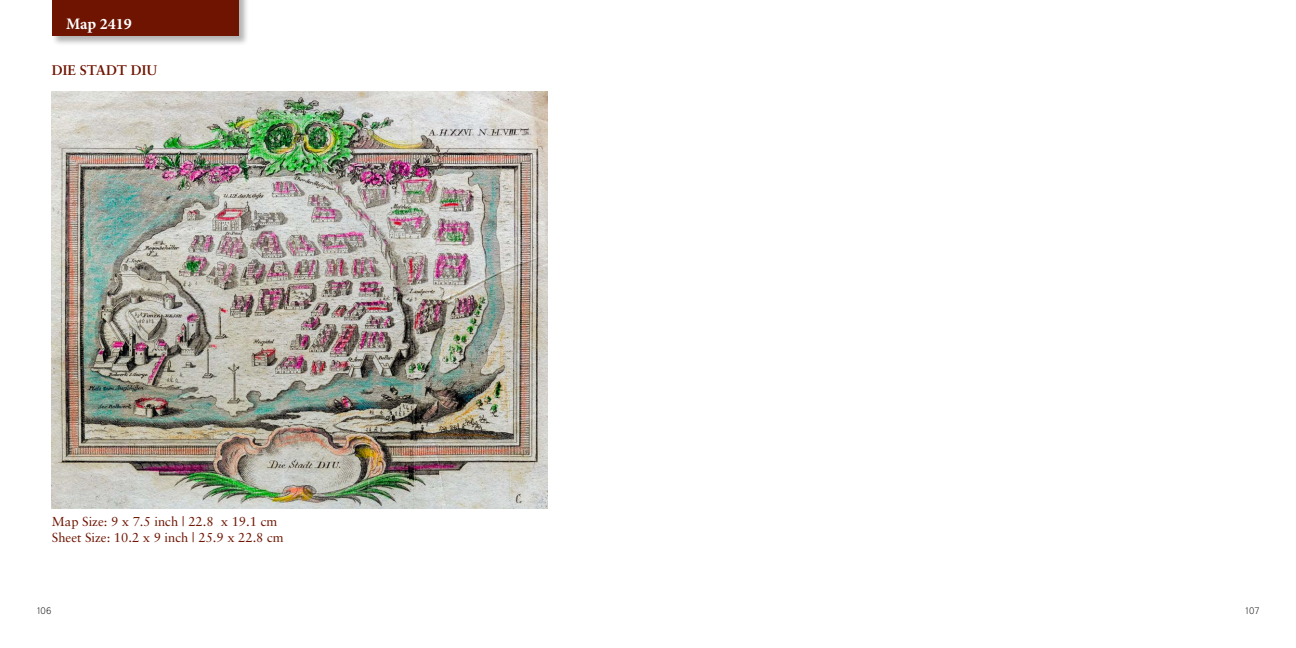
<style>
.page{position:relative;width:1296px;height:648px;background:#fff}
.page>*{position:absolute;margin:0;border:0;box-sizing:border-box;transform-origin:0 0}
.t1{font:700 16px "Minion Pro";color:#fff}
.t2{font:700 14px "Sabon";color:#6e1400}
.t3{font:13px/15.6px "Sabon";color:#6e1400}
.t4{font:300 9px "British Council Sans";letter-spacing:-.04em;color:#000}
</style>
<div class="page">
<div style="left:51px;top:0;width:198px;height:47px;background:#000;opacity:.3"></div>
<div style="left:52px;top:0;width:187px;height:36px;background:#6e1400"></div>
<img style="left:52px;top:91px;width:495px;height:418px">
<p class="t1" style="left:66px;top:13px;width:67px">Map 2419</p>
<p class="t2" style="left:52px;top:61px;width:107px">DIE STADT DIU</p>
<p class="t3" style="left:52px;top:514px;width:233px">Map Size: 9 x 7.5 inch | 22.8 x 19.1 cm<br>Sheet Size: 10.2 x 9 inch | 25.9 x 22.8 cm</p>
<p class="t4" style="left:36px;top:606px;width:17px">106</p>
<p class="t4" style="left:1245px;top:606px;width:17px">107</p>
</div>
